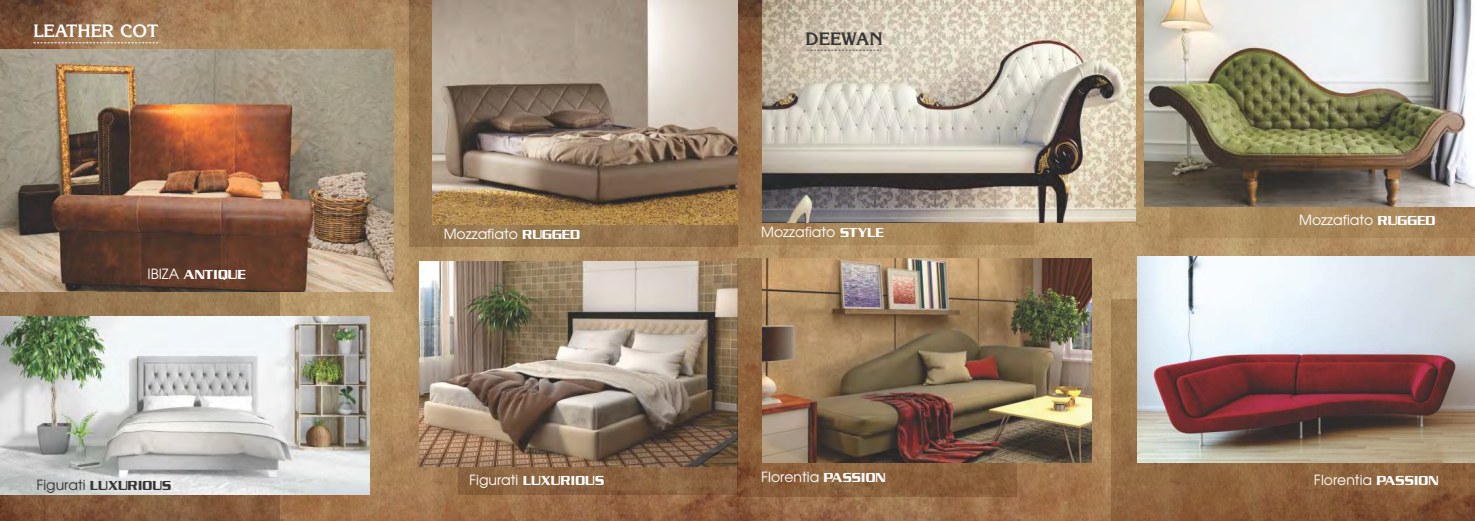
<style>
.page{position:relative;width:1475px;height:521px;background:#fff}
.page>*{position:absolute;margin:0;border:0;box-sizing:border-box;transform-origin:0 0}
.t1{font:700 17.5px "Korinna";color:#fefefe}
.t2{font:700 17.5px "Korinna";color:#373435}
.t3{font:14px "Avian";color:#fefefe}
.t4{font:14px "Boost SSK";color:#fefefe}
.t5{font:14px "Boost SSK";color:#373435}
.s1{font-family:"Avian"}
.s2{font-family:"Boost SSK"}
</style>
<div class="page">
<img style="left:1px;top:0;width:736px;height:521px">
<svg style="left:737px;top:0;width:737px;height:521px;background:#ab865d"></svg>
<div style="left:729px;top:17px;width:305px;height:228px;background:#8f6c3e;opacity:.3"></div>
<div style="left:458px;top:295px;width:279px;height:200px;background:#7c6554;opacity:.3"></div>
<img style="left:419px;top:262px;width:318px;height:204px">
<div style="left:737px;top:258px;width:280px;height:238px;background:#8f6c3e;opacity:.3"></div>
<img style="left:762px;top:258px;width:329px;height:205px">
<img style="left:762px;top:0;width:373px;height:223px">
<div style="left:1px;top:291px;width:279px;height:230px;background:#7c6554;opacity:.3"></div>
<svg style="left:33px;top:43px;width:125px;height:1px"></svg>
<img style="left:1px;top:316px;width:368px;height:179px">
<svg style="left:806px;top:50px;width:75px;height:1px"></svg>
<div style="left:1169px;top:10px;width:305px;height:228px;background:#8f6c3e;opacity:.3"></div>
<img style="left:1144px;top:0;width:330px;height:206px">
<div style="left:1111px;top:300px;width:363px;height:221px;background:#8f6c3e;opacity:.3"></div>
<img style="left:1137px;top:257px;width:337px;height:206px">
<div style="left:409px;top:0;width:328px;height:247px;background:#7c6554;opacity:.3"></div>
<img style="left:432px;top:0;width:305px;height:224px">
<img style="left:1px;top:50px;width:393px;height:241px">
<p class="t1" style="left:33px;top:24px;width:126px">LEATHER COT</p>
<p class="t4" style="left:148px;top:266px;width:100px"><span class="s1">IBIZA</span> ANTIQUE</p>
<p class="t3" style="left:444px;top:229px;width:138px">Mozzafiato <span class="s2">RUGGED</span></p>
<p class="t2" style="left:805px;top:32px;width:79px">DEEWAN</p>
<p class="t3" style="left:761px;top:227px;width:124px">Mozzafiato <span class="s2">STYLE</span></p>
<p class="t3" style="left:1299px;top:214px;width:138px">Mozzafiato <span class="s2">RUGGED</span></p>
<p class="t3" style="left:761px;top:472px;width:126px">Florentia <span class="s2">PASSION</span></p>
<p class="t5" style="left:37px;top:477px;width:136px"><span class="s1">Figurati</span> LUXURIOUS</p>
<p class="t3" style="left:1314px;top:474px;width:126px">Florentia <span class="s2">PASSION</span></p>
<p class="t4" style="left:469px;top:472px;width:136px"><span class="s1">Figurati</span> LUXURIOUS</p>
</div>
